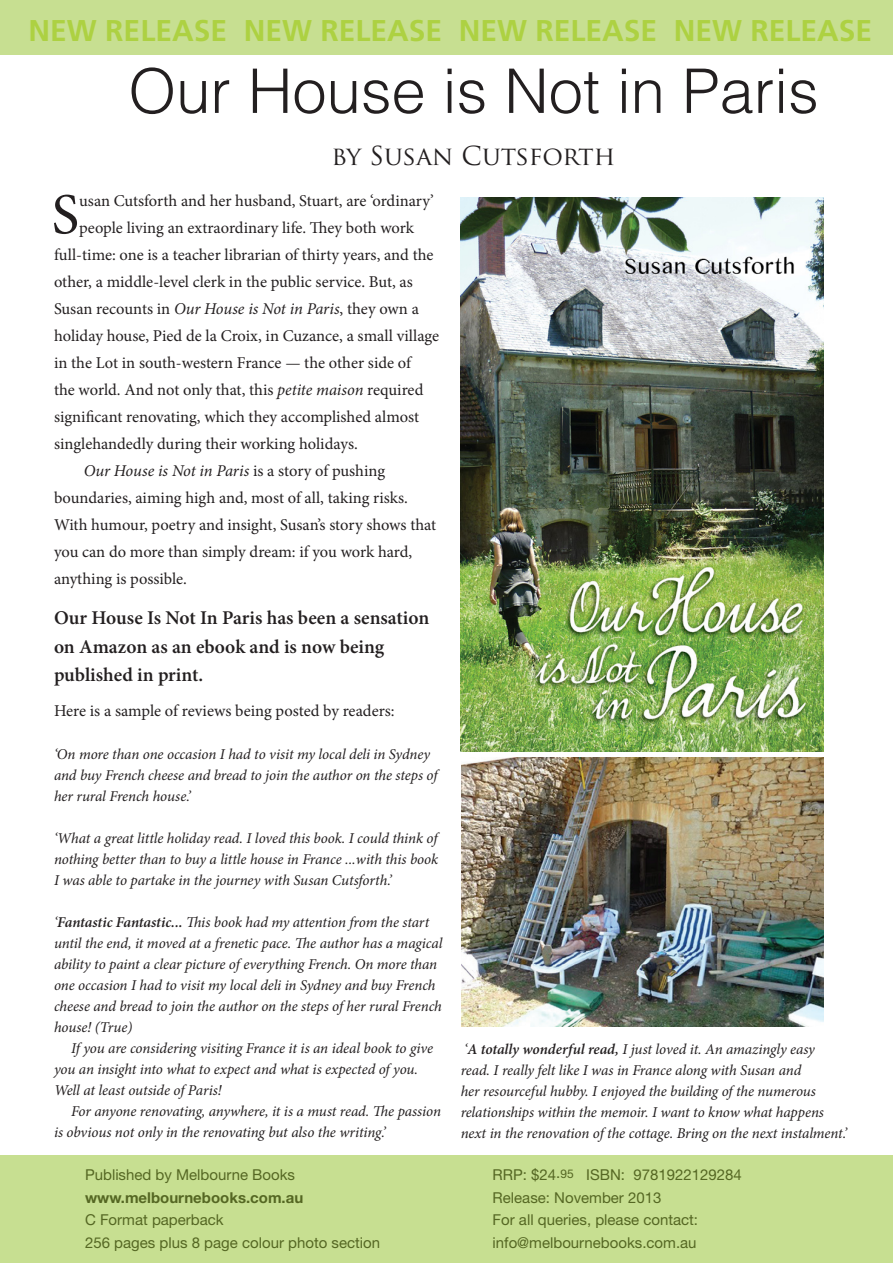
<style>
.page{position:relative;width:893px;height:1263px;background:#fff}
.page>*{position:absolute;margin:0;border:0;box-sizing:border-box;transform-origin:0 0}
.Bibliography{font:300 61.5px "Helvetica";color:#231f20}
.t1{font:58.05px "Minion Pro";color:#231f20}
.t2{font:700 30px "Frutiger";color:#add142}
.Bibliography-2{font:25.5px "Trajan Pro";color:#231f20}
.t3{font:600 19.5px/28.5px "Minion Pro";color:#231f20}
.Bibliography-3{font:16.5px/27px "Minion Pro";color:#231f20}
.t4{font:italic 15px/21px "Minion Pro";letter-spacing:-.01em;color:#231f20}
.t5{font:15px "Helvetica Neue LT Std";color:#556723}
.t6{font:700 15px "Helvetica Neue LT Std";color:#556723}
.s1{font-style:italic}
.s2{font-weight:600}
.s3{font-size:12px}
</style>
<div class="page">
<div style="left:0;top:0;width:893px;height:54px;background:#c7df91"></div>
<div style="left:0;top:1155px;width:893px;height:107px;background:#c7df91"></div>
<img style="left:461px;top:197px;width:363px;height:555px">
<img style="left:461px;top:758px;width:362px;height:269px">
<p class="t2" style="left:29px;top:13px;width:845px">NEW RELEASE NEW RELEASE NEW RELEASE NEW RELEASE</p>
<p class="Bibliography" style="left:128px;top:42px;width:692px">Our House is Not in Paris</p>
<p class="Bibliography-2" style="left:331px;top:139px;width:285px">BY SUSAN CUTSFORTH</p>
<p class="t1" style="left:52px;top:176px;width:29px">S</p>
<p class="Bibliography-3" style="left:79px;top:187px;width:356px">usan Cutsforth and her husband, Stuart, are ‘ordinary’</p>
<p class="Bibliography-3" style="left:79px;top:214px;width:336px">people living an extraordinary life. They both work</p>
<p class="Bibliography-3" style="left:54px;top:241px;width:381px">full-time: one is a teacher librarian of thirty years, and the</p>
<p class="Bibliography-3" style="left:54px;top:268px;width:360px">other, a middle-level clerk in the public service. But, as</p>
<p class="Bibliography-3" style="left:54px;top:295px;width:366px">Susan recounts in <span class="s1">Our House is Not in Paris</span>, they own a</p>
<p class="Bibliography-3" style="left:54px;top:322px;width:387px">holiday house, Pied de la Croix, in Cuzance, a small village</p>
<p class="Bibliography-3" style="left:54px;top:349px;width:358px">in the Lot in south-western France — the other side of</p>
<p class="Bibliography-3" style="left:54px;top:376px;width:371px">the world. And not only that, this <span class="s1">petite maison</span> required</p>
<p class="Bibliography-3" style="left:54px;top:403px;width:367px">significant renovating, which they accomplished almost</p>
<p class="Bibliography-3" style="left:54px;top:430px;width:305px">singlehandedly during their working holidays.</p>
<p class="Bibliography-3" style="left:54px;top:457px;width:384px;text-indent:30px"><span class="s1">Our House is Not in Paris</span> is a story of pushing boundaries, aiming high and, most of all, taking risks.<br>With humour, poetry and insight, Susan’s story shows that you can do more than simply dream: if you work hard, anything is possible.</p>
<p class="t3" style="left:54px;top:604px;width:377px">Our House Is Not In Paris has been a sensation on Amazon as an ebook and is now being published in print.</p>
<p class="Bibliography-3" style="left:54px;top:697px;width:342px">Here is a sample of reviews being posted by readers:</p>
<p class="t4" style="left:54px;top:743px;width:385px">‘On more than one occasion I had to visit my local deli in Sydney and buy French cheese and bread to join the author on the steps of her rural French house.’</p>
<p class="t4" style="left:54px;top:827px;width:386px;text-align:justify">‘What a great little holiday read. I loved this book. I could think of nothing better than to buy a little house in France ...with this book I was able to partake in the journey with Susan Cutsforth.’</p>
<p class="t4" style="left:54px;top:911px;width:390px">‘<span class="s2">Fantastic Fantastic...</span> This book had my attention from the start until the end, it moved at a frenetic pace. The author has a magical ability to paint a clear picture of everything French. On more than one occasion I had to visit my local deli in Sydney and buy French cheese and bread to join the author on the steps of her rural French house! (True)</p>
<p class="t4" style="left:54px;top:1037px;width:380px;text-indent:17px">If you are considering visiting France it is an ideal book to give you an insight into what to expect and what is expected of you.<br>Well at least outside of Paris!</p>
<p class="t4" style="left:54px;top:1100px;width:388px;text-indent:17px">For anyone renovating, anywhere, it is a must read. The passion is obvious not only in the renovating but also the writing.’</p>
<p class="t5" style="left:85px;top:1166px;width:212px">Published by Melbourne Books</p>
<p class="t6" style="left:85px;top:1188px;width:220px">www.melbournebooks.com.au</p>
<p class="t5" style="left:85px;top:1211px;width:140px">C Format paperback</p>
<p class="t5" style="left:85px;top:1233px;width:297px">256 pages plus 8 page colour photo section</p>
<p class="t4" style="left:461px;top:1039px;width:388px">‘<span class="s2">A totally wonderful read,</span> I just loved it. An amazingly easy<br>read. I really felt like I was in France along with Susan and<br>her resourceful hubby. I enjoyed the building of the numerous relationships within the memoir. I want to know what happens next in the renovation of the cottage. Bring on the next instalment.’</p>
<p class="t5" style="left:493px;top:1166px;width:251px">RRP: $24.<span class="s3">95</span> ISBN: 9781922129284</p>
<p class="t5" style="left:493px;top:1188px;width:170px">Release: November 2013</p>
<p class="t5" style="left:493px;top:1211px;width:207px">For all queries, please contact:</p>
<p class="t5" style="left:493px;top:1233px;width:205px">info@melbournebooks.com.au</p>
</div>
